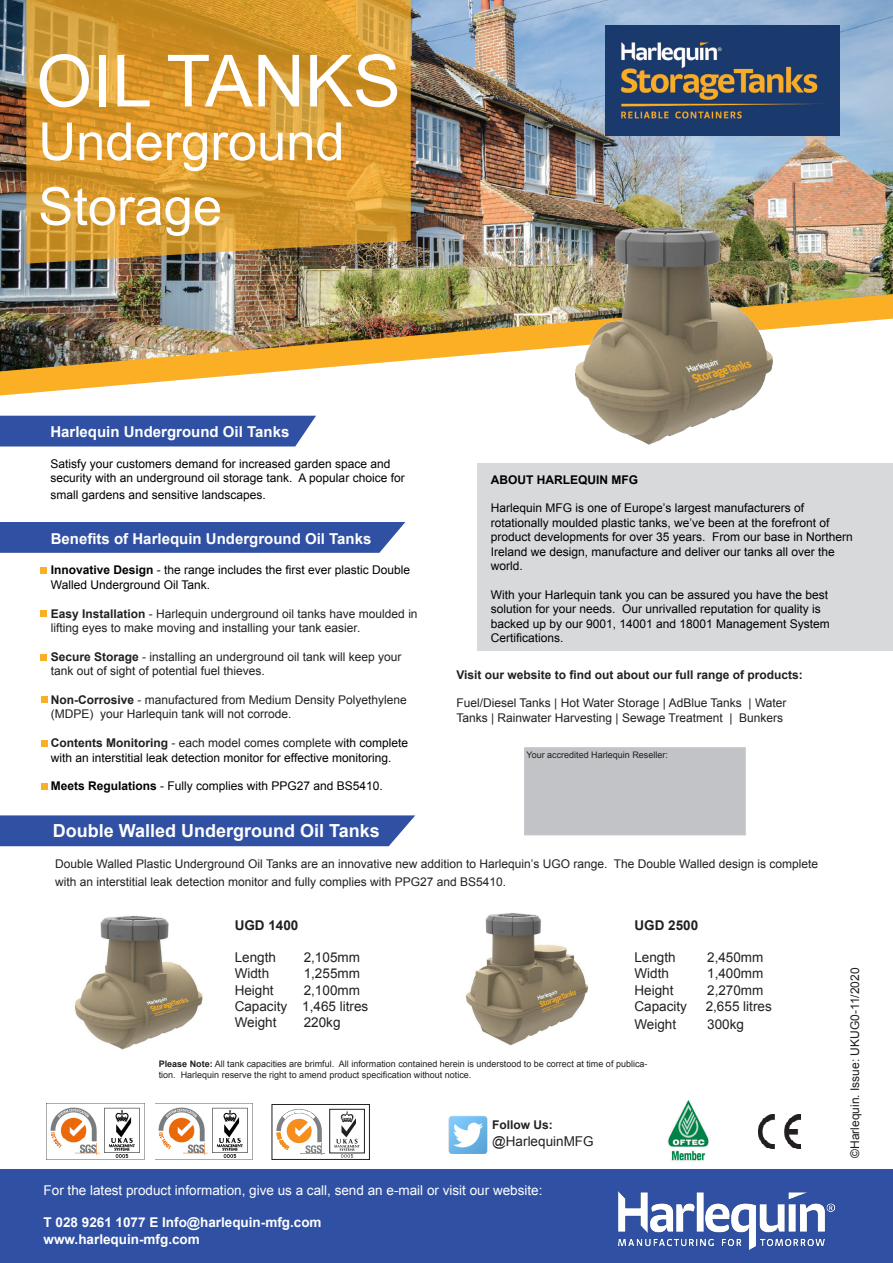
<style>
.page{position:relative;width:893px;height:1263px;background:#fff}
.page>*{position:absolute;margin:0;border:0;box-sizing:border-box;transform-origin:0 0}
.t1{font:72px "Arial";color:#fff}
.t2{font:52.5px/64.8px "Arial";color:#fff}
.t3{font:700 18px "Arial";color:#fff}
.t4{font:700 15px "Arial";color:#fff}
.t5{font:13.5px "Arial";color:#231f20}
.t6{font:13.5px "Arial";color:#fff}
.t7{font:700 13.5px "Arial";color:#fff}
.t8{font:700 13.5px "Arial";color:#231f20}
.t9{font:12px/14.4px "Arial";color:#000}
.t10{font:12px/14.4px "Arial";color:#231f20}
.t11{font:700 12px "Arial";color:#231f20}
.t12{font:700 12px "Arial";color:#000}
.t13{font:9px/10.8px "Arial";color:#231f20}
.s1{font-size:13.5px;color:#fff}
.s2{color:#fff}
.s3{font-weight:700}
.s4{font-weight:700;color:#231f20}
.s5{color:#231f20}
</style>
<div class="page">
<div style="left:0;top:522px;width:405px;height:31px;background:#3051a3"></div>
<div style="left:0;top:1169px;width:893px;height:94px;background:#3051a3"></div>
<div style="left:0;top:416px;width:316px;height:30px;background:#3051a3"></div>
<svg style="left:0;top:371px;width:284px;height:24px"></svg>
<div style="left:478px;top:463px;width:415px;height:188px;background:#d8d9db"></div>
<img style="left:0;top:0;width:893px;height:371px">
<img style="left:50px;top:1104px;width:95px;height:55px">
<img style="left:158px;top:1104px;width:95px;height:55px">
<div style="left:272px;top:1104px;width:98px;height:55px;border:1px solid #231f20"></div>
<svg style="left:276px;top:1109px;width:49px;height:46px"></svg>
<div style="left:329px;top:1109px;width:36px;height:44px;border:1px solid #231f20"></div>
<svg style="left:334px;top:1111px;width:26px;height:47px"></svg>
<img style="left:758px;top:1115px;width:43px;height:34px">
<div style="left:40px;top:567px;width:6px;height:7px;background:#fbaf25"></div>
<svg style="left:40px;top:610px;width:6px;height:6px"></svg>
<svg style="left:40px;top:654px;width:6px;height:6px"></svg>
<div style="left:41px;top:696px;width:6px;height:7px;background:#fbaf25"></div>
<svg style="left:26px;top:0;width:385px;height:264px;background:#d19530"></svg>
<img style="left:618px;top:1191px;width:217px;height:58px">
<img style="left:605px;top:25px;width:235px;height:110px">
<img style="left:668px;top:1100px;width:41px;height:62px">
<img style="left:448px;top:1115px;width:40px;height:39px">
<svg style="left:41px;top:741px;width:6px;height:6px"></svg>
<img style="left:568px;top:220px;width:216px;height:225px">
<div style="left:41px;top:783px;width:7px;height:7px;background:#fbaf25"></div>
<div style="left:0;top:815px;width:415px;height:31px;background:#3051a3"></div>
<img style="left:74px;top:916px;width:129px;height:134px">
<img style="left:465px;top:913px;width:124px;height:133px">
<div style="left:524px;top:747px;width:222px;height:88px;background:#c2c3c6;border:1px solid #c2c3c6"></div>
<p class="t1" style="left:36px;top:34px;width:366px">OIL TANKS</p>
<p class="t2" style="left:38px;top:110px;width:308px">Underground<br>Storage</p>
<p class="t4" style="left:50px;top:422px;width:240px">Harlequin Underground Oil Tanks</p>
<p class="t9" style="left:50px;top:457px;width:356px">Satisfy your customers demand for increased garden space and security with an underground oil storage tank. A popular choice for</p>
<p class="t9" style="left:50px;top:487px;width:356px">small gardens and sensitive landscapes. <span class="s1">nds</span><span class="s2">capes. Double walled</span></p>
<p class="t4" style="left:51px;top:529px;width:322px">Benefits of Harlequin Underground Oil Tanks</p>
<p class="t9" style="left:51px;top:563px;width:361px"><span class="s3">Innovative Design</span> - the range includes the first ever plastic Double<br>Walled Underground Oil Tank.</p>
<p class="t10" style="left:51px;top:606px;width:368px"><span class="s3">Easy Installation</span> - Harlequin underground oil tanks have moulded in lifting eyes to make moving and installing your tank easier.</p>
<p class="t10" style="left:51px;top:649px;width:352px"><span class="s3">Secure Storage</span> - installing an underground oil tank will keep your tank out of sight of potential fuel thieves.</p>
<p class="t10" style="left:51px;top:693px;width:358px"><span class="s3">Non-Corrosive</span> - manufactured from Medium Density Polyethylene (MDPE) your Harlequin tank will not corrode.</p>
<p class="t9" style="left:51px;top:736px;width:359px"><span class="s4">Contents Monitoring</span> <span class="s5">- each model comes complete w</span>ith complete with an interstitial leak detection monitor for effective monitoring.</p>
<p class="t9" style="left:51px;top:779px;width:334px"><span class="s3">Meets Regulations</span> - Fully complies with PPG27 and BS5410.</p>
<p class="t12" style="left:491px;top:471px;width:149px">ABOUT HARLEQUIN MFG</p>
<p class="t9" style="left:491px;top:501px;width:364px">Harlequin MFG is one of Europe’s largest manufacturers of rotationally moulded plastic tanks, we’ve been at the forefront of product developments for over 35 years. From our base in Northern Ireland we design, manufacture and deliver our tanks all over the world.</p>
<p class="t9" style="left:491px;top:587px;width:340px">With your Harlequin tank you can be assured you have the best solution for your needs. Our unrivalled reputation for quality is backed up by our 9001, 14001 and 18001 Management System Certifications.</p>
<p class="t11" style="left:456px;top:666px;width:348px">Visit our website to find out about our full range of products:</p>
<p class="t10" style="left:456px;top:696px;width:332px">Fuel/Diesel Tanks | Hot Water Storage | AdBlue Tanks | Water</p>
<p class="t10" style="left:456px;top:710px;width:328px">Tanks | Rainwater Harvesting | Sewage Treatment | Bunkers</p>
<p class="t13" style="left:527px;top:749px;width:143px">Your accredited Harlequin Reseller:</p>
<p class="t3" style="left:53px;top:819px;width:329px">Double Walled Underground Oil Tanks</p>
<p class="t10" style="left:55px;top:855px;width:764px;line-height:18px">Double Walled Plastic Underground Oil Tanks are an innovative new addition to Harlequin’s UGO range. The Double Walled design is complete with an interstitial leak detection monitor and fully complies with PPG27 and BS5410.</p>
<p class="t8" style="left:235px;top:916px;width:65px">UGD 1400</p>
<p class="t5" style="left:235px;top:949px;width:43px">Length</p>
<p class="t5" style="left:304px;top:949px;width:58px">2,105mm</p>
<p class="t5" style="left:235px;top:965px;width:36px">Width</p>
<p class="t5" style="left:304px;top:965px;width:58px">1,255mm</p>
<p class="t5" style="left:235px;top:981px;width:41px">Height</p>
<p class="t5" style="left:304px;top:981px;width:58px">2,100mm</p>
<p class="t5" style="left:235px;top:997px;width:135px">Capacity 1,465 litres</p>
<p class="t5" style="left:235px;top:1013px;width:43px">Weight</p>
<p class="t5" style="left:304px;top:1013px;width:38px">220kg</p>
<p class="t8" style="left:634px;top:916px;width:65px">UGD 2500</p>
<p class="t5" style="left:634px;top:949px;width:43px">Length</p>
<p class="t5" style="left:707px;top:949px;width:58px">2,450mm</p>
<p class="t5" style="left:634px;top:965px;width:36px">Width</p>
<p class="t5" style="left:707px;top:965px;width:58px">1,400mm</p>
<p class="t5" style="left:634px;top:981px;width:41px">Height</p>
<p class="t5" style="left:707px;top:981px;width:58px">2,270mm</p>
<p class="t5" style="left:634px;top:997px;width:54px">Capacity</p>
<p class="t5" style="left:706px;top:997px;width:68px">2,655 litres</p>
<p class="t5" style="left:634px;top:1015px;width:43px">Weight</p>
<p class="t5" style="left:707px;top:1015px;width:38px">300kg</p>
<p class="t13" style="left:159px;top:1059px;width:490px"><span class="s3">Please Note:</span> All tank capacities are brimful. All information contained herein is understood to be correct at time of publica&shy;tion. Harlequin reserve the right to amend product specification without notice.</p>
<p class="t11" style="left:492px;top:1117px;width:62px">Follow Us:</p>
<p class="t5" style="left:492px;top:1132px;width:103px">@HarlequinMFG</p>
<p class="t6" style="left:44px;top:1181px;width:500px">For the latest product information, give us a call, send an e-mail or visit our website:</p>
<p class="t7" style="left:44px;top:1214px;width:280px">T 028 9261 1077 E Info@harlequin-mfg.com</p>
<p class="t7" style="left:44px;top:1230px;width:158px">www.harlequin-mfg.com</p>
<p class="t10" style="left:848px;top:1158px;width:192px;rotate:-90deg">©Harlequin. Issue: UKUG0-11/2020</p>
</div>
